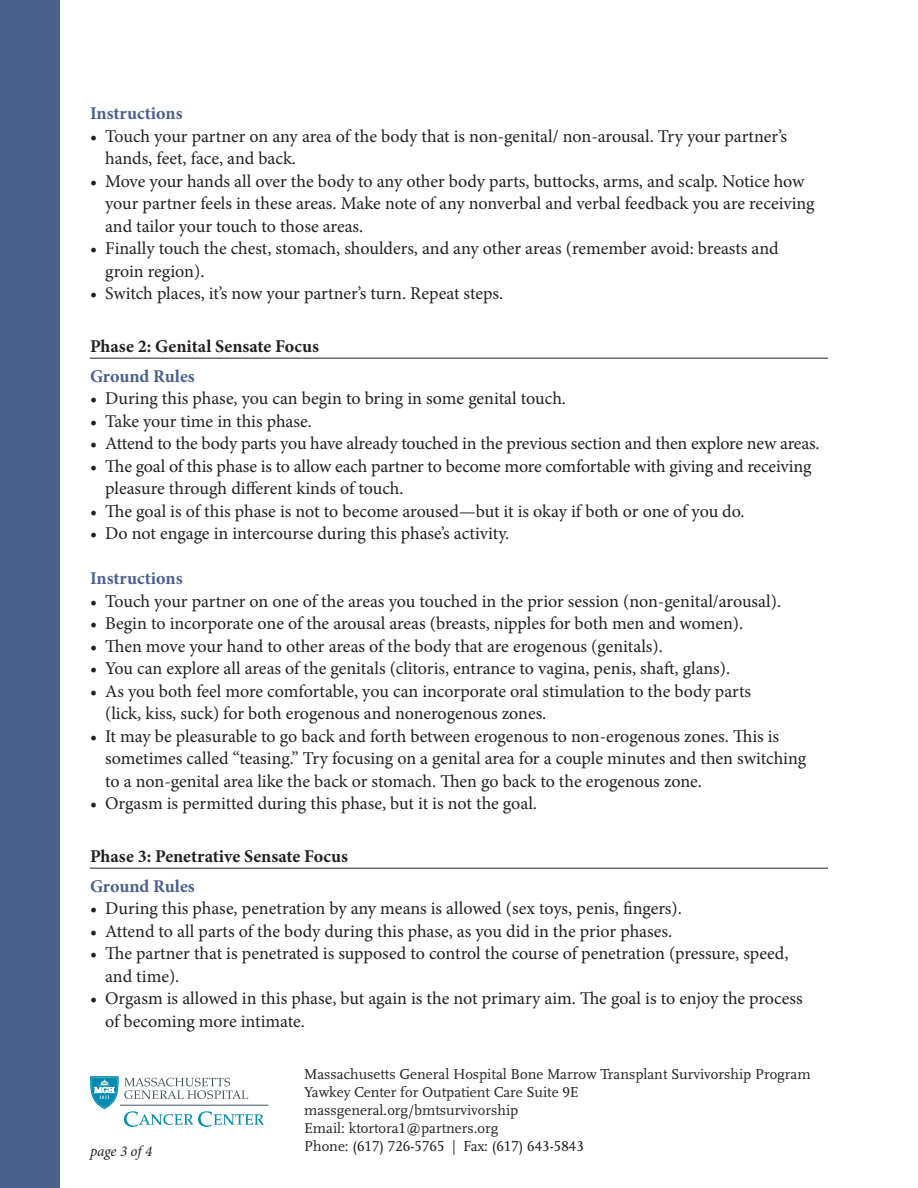
<style>
.page{position:relative;width:918px;height:1188px;background:#fff}
.page>*{position:absolute;margin:0;border:0;box-sizing:border-box;transform-origin:0 0}
.t1{font:18px/22.5px "Minion Pro";letter-spacing:-.005em;color:#231f20}
.t2{font:700 18px "Minion Pro";color:#231f20}
.t3{font:700 18px "Minion Pro";color:#4a608c}
.t4{font:15px "Scala";color:#231f20}
.t5{font:15px "Scala Figures";color:#231f20}
.t6{font:italic 15px "Minion Pro";letter-spacing:-.01em;color:#231f20}
.s1{font-family:"Scala Figures"}
.s2{font-family:"Scala"}
</style>
<div class="page">
<svg style="left:124px;top:1078px;width:124px;height:21px"></svg>
<hr style="left:120px;top:1105px;width:148px;height:1px;background:#45555f">
<svg style="left:91px;top:1077px;width:27px;height:32px"></svg>
<svg style="left:124px;top:1111px;width:140px;height:16px"></svg>
<div style="left:0;top:0;width:59px;height:1188px;background:#4a608c"></div>
<hr style="left:90px;top:358px;width:738px;height:1px;background:#231f20">
<hr style="left:90px;top:868px;width:738px;height:1px;background:#231f20">
<p class="t3" style="left:90px;top:101px;width:94px">Instructions</p>
<p class="t1" style="left:105px;top:125px;width:683px;text-indent:-15px">• Touch your partner on any area of the body that is non‐genital/ non‐arousal. Try your partner’s hands, feet, face, and back.</p>
<p class="t1" style="left:105px;top:170px;width:711px;text-indent:-15px">• Move your hands all over the body to any other body parts, buttocks, arms, and scalp. Notice how your partner feels in these areas. Make note of any nonverbal and verbal feedback you are receiving and tailor your touch to those areas.</p>
<p class="t1" style="left:105px;top:237px;width:675px;text-indent:-15px">• Finally touch the chest, stomach, shoulders, and any other areas (remember avoid: breasts and groin region).</p>
<p class="t1" style="left:90px;top:282px;width:415px">• Switch places, it’s now your partner’s turn. Repeat steps.</p>
<p class="t2" style="left:90px;top:333px;width:231px">Phase 2: Genital Sensate Focus</p>
<p class="t3" style="left:90px;top:363px;width:106px">Ground Rules</p>
<p class="t1" style="left:90px;top:387px;width:478px">• During this phase, you can begin to bring in some genital touch.</p>
<p class="t1" style="left:90px;top:410px;width:223px">• Take your time in this phase.</p>
<p class="t1" style="left:90px;top:432px;width:731px">• Attend to the body parts you have already touched in the previous section and then explore new areas.</p>
<p class="t1" style="left:105px;top:455px;width:708px;text-indent:-15px">• The goal of this phase is to allow each partner to become more comfortable with giving and receiving pleasure through different kinds of touch.</p>
<p class="t1" style="left:90px;top:500px;width:656px">• The goal is of this phase is not to become aroused—but it is okay if both or one of you do.</p>
<p class="t1" style="left:90px;top:522px;width:421px">• Do not engage in intercourse during this phase’s activity.</p>
<p class="t3" style="left:90px;top:566px;width:94px">Instructions</p>
<p class="t1" style="left:90px;top:590px;width:693px">• Touch your partner on one of the areas you touched in the prior session (non‐genital/arousal).</p>
<p class="t1" style="left:90px;top:612px;width:655px">• Begin to incorporate one of the arousal areas (breasts, nipples for both men and women).</p>
<p class="t1" style="left:90px;top:635px;width:574px">• Then move your hand to other areas of the body that are erogenous (genitals).</p>
<p class="t1" style="left:90px;top:657px;width:642px">• You can explore all areas of the genitals (clitoris, entrance to vagina, penis, shaft, glans).</p>
<p class="t1" style="left:105px;top:680px;width:647px;text-indent:-15px">• As you both feel more comfortable, you can incorporate oral stimulation to the body parts (lick, kiss, suck) for both erogenous and nonerogenous zones.</p>
<p class="t1" style="left:105px;top:725px;width:703px;text-indent:-15px">• It may be pleasurable to go back and forth between erogenous to non‐erogenous zones. This is sometimes called “teasing.” Try focusing on a genital area for a couple minutes and then switching to a non‐genital area like the back or stomach. Then go back to the erogenous zone.</p>
<p class="t1" style="left:90px;top:792px;width:449px">• Orgasm is permitted during this phase, but it is not the goal.</p>
<p class="t2" style="left:90px;top:843px;width:260px">Phase 3: Penetrative Sensate Focus</p>
<p class="t3" style="left:90px;top:873px;width:106px">Ground Rules</p>
<p class="t1" style="left:90px;top:897px;width:593px">• During this phase, penetration by any means is allowed (sex toys, penis, fingers).</p>
<p class="t1" style="left:90px;top:920px;width:584px">• Attend to all parts of the body during this phase, as you did in the prior phases.</p>
<p class="t1" style="left:105px;top:942px;width:685px;text-indent:-15px">• The partner that is penetrated is supposed to control the course of penetration (pressure, speed, and time).</p>
<p class="t1" style="left:105px;top:987px;width:699px;text-indent:-15px">• Orgasm is allowed in this phase, but again is the not primary aim. The goal is to enjoy the process of becoming more intimate.</p>
<p class="t6" style="left:90px;top:1141px;width:64px">page 3 of 4</p>
<p class="t4" style="left:304px;top:1066px;width:508px">Massachusetts General Hospital Bone Marrow Transplant Survivorship Program</p>
<p class="t4" style="left:304px;top:1084px;width:276px">Yawkey Center for Outpatient Care Suite <span class="s1">9</span>E</p>
<p class="t4" style="left:304px;top:1102px;width:216px">massgeneral.org/bmtsurvivorship</p>
<p class="t4" style="left:304px;top:1120px;width:196px">Email: ktortora<span class="s1">1</span>@partners.org</p>
<p class="t5" style="left:304px;top:1137px;width:281px"><span class="s2">Phone: (</span>617<span class="s2">)</span> 726<span class="s2">-</span>5765 <span class="s2">| Fax: (</span>617<span class="s2">)</span> 643<span class="s2">-</span>5843</p>
</div>
